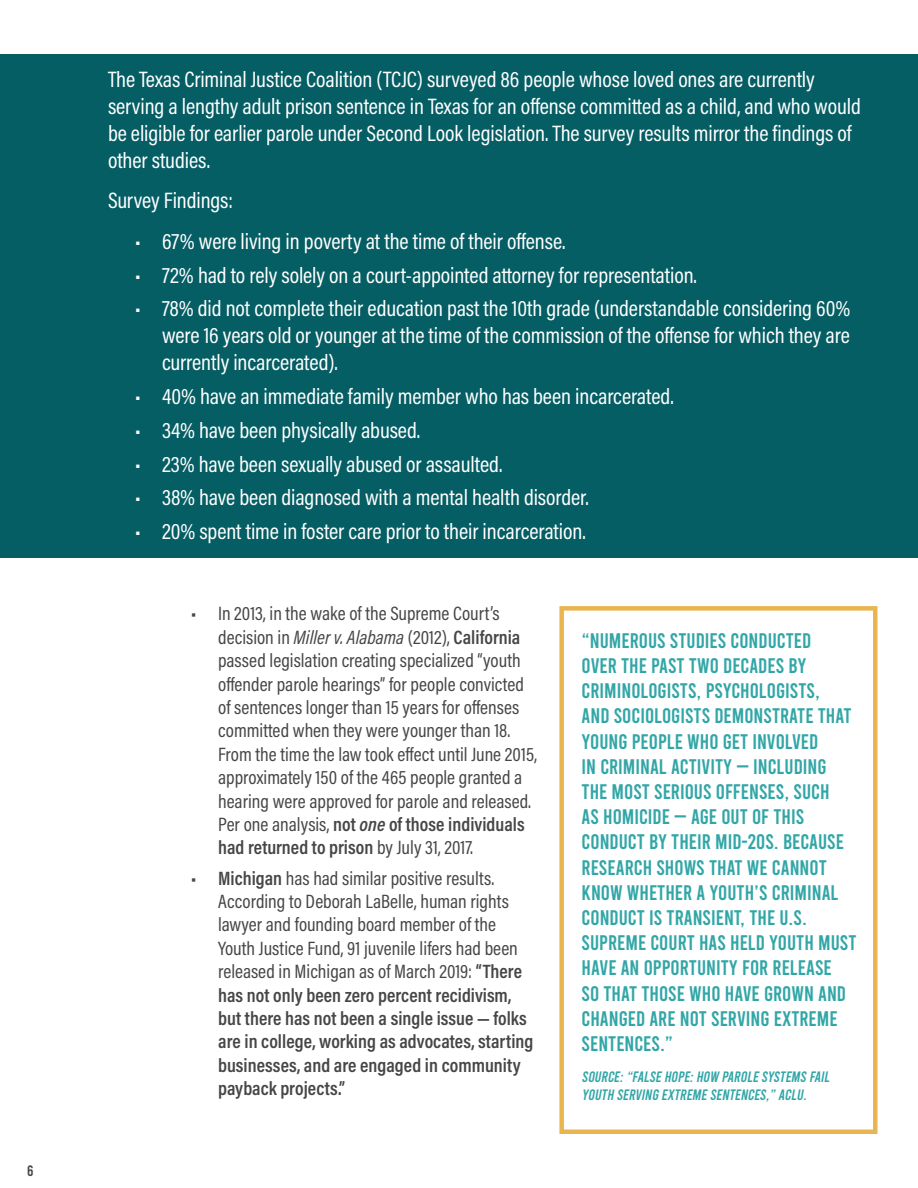
<style>
.page{position:relative;width:918px;height:1188px;background:#fff}
.page>*{position:absolute;margin:0;border:0;box-sizing:border-box;transform-origin:0 0}
.t1{font:22.5px/27px "Acumin Pro Cond";letter-spacing:-.005em;color:#fff}
.t2{font:21px/25.2px "Bebas";color:#32a6a7}
.t3{font:19.5px/23.4px "Acumin Variable Concept";letter-spacing:-.085em;color:#464547}
.t4{font:italic 15px "Bebas";color:#32a6a7}
.t5{font:15px "Bebas";color:#464547}
</style>
<div class="page">
<div style="left:0;top:54px;width:918px;height:504px;background:#055e64"></div>
<div style="left:559px;top:606px;width:319px;height:528px;border:4px solid #e8b550"></div>
<p class="t5" style="left:27px;top:1163px;width:8px">6</p>
<p class="t1" style="left:108px;top:65px;width:754px">The Texas Criminal Justice Coalition (TCJC) surveyed 86 people whose loved ones are currently serving a lengthy adult prison sentence in Texas for an offense committed as a child, and who would be eligible for earlier parole under Second Look legislation. The survey results mirror the findings of other studies.</p>
<p class="t1" style="left:108px;top:187px;width:127px">Survey Findings:</p>
<p class="t1" style="left:135px;top:227px;width:432px">• 67% were living in poverty at the time of their offense.</p>
<p class="t1" style="left:135px;top:261px;width:563px">• 72% had to rely solely on a court-appointed attorney for representation.</p>
<p class="t1" style="left:162px;top:295px;width:690px;text-align:justify;text-indent:-27px">• 78% did not complete their education past the 10th grade (understandable considering 60% were 16 years old or younger at the time of the commission of the offense for which they are currently incarcerated).</p>
<p class="t1" style="left:135px;top:383px;width:540px">• 40% have an immediate family member who has been incarcerated.</p>
<p class="t1" style="left:135px;top:416px;width:287px">• 34% have been physically abused.</p>
<p class="t1" style="left:135px;top:450px;width:369px">• 23% have been sexually abused or assaulted.</p>
<p class="t1" style="left:135px;top:484px;width:455px">• 38% have been diagnosed with a mental health disorder.</p>
<p class="t1" style="left:135px;top:518px;width:452px">• 20% spent time in foster care prior to their incarceration.</p>
<p class="t3" style="left:218px;top:601px;width:321px;text-indent:-27px">• In 2013, in the wake of the Supreme Court’s decision in Miller v. Alabama (2012), California passed legislation creating specialized “youth offender parole hearings” for people convicted of sentences longer than 15 years for offenses committed when they were younger than 18.<br>From the time the law took effect until June 2015, approximately 150 of the 465 people granted a hearing were approved for parole and released.<br>Per one analysis, not one of those individuals had returned to prison by July 31, 2017.</p>
<p class="t3" style="left:218px;top:865px;width:318px;text-indent:-27px">• Michigan has had similar positive results.<br>According to Deborah LaBelle, human rights lawyer and founding board member of the Youth Justice Fund, 91 juvenile lifers had been released in Michigan as of March 2019: “There has not only been zero percent recidivism, but there has not been a single issue — folks are in college, working as advocates, starting businesses, and are engaged in community payback projects.”</p>
<p class="t2" style="left:582px;top:628px;width:50px">“NUMEROUS</p>
<p class="t2" style="left:670px;top:628px;width:143px">STUDIESCONDUCTED</p>
<p class="t2" style="left:582px;top:653px;width:10px">OVER</p>
<p class="t2" style="left:621px;top:653px;width:39px">THE PAST</p>
<p class="t2" style="left:689px;top:653px;width:118px">TWO DECADES BY</p>
<p class="t2" style="left:582px;top:678px;width:76px">CRIMINOLOGISTS</p>
<p class="t2" style="left:697px;top:678px;width:19px">, PSYC</p>
<p class="t2" style="left:740px;top:678px;width:36px">HOLOGISTS</p>
<p class="t2" style="left:815px;top:678px;width:6px">,</p>
<p class="t2" style="left:582px;top:703px;width:41px">AN D SOCIO</p>
<p class="t2" style="left:654px;top:703px;width:17px">LOGISTS</p>
<p class="t2" style="left:714px;top:703px;width:40px">DEMONSTRATE</p>
<p class="t2" style="left:818px;top:703px;width:27px">THAT</p>
<p class="t2" style="left:582px;top:729px;width:10px">YOUNG</p>
<p class="t2" style="left:632px;top:729px;width:10px">PEOP</p>
<p class="t2" style="left:582px;top:729px;width:238px;text-indent:85px">LE WHO GET INVOLVED<br>INCRIMINAL ACTIVITY</p>
<p class="t2" style="left:736px;top:754px;width:75px">— INCLUDING</p>
<p class="t2" style="left:582px;top:779px;width:82px">THE MOST SERIOUS</p>
<p class="t2" style="left:716px;top:779px;width:10px">OFFENSES</p>
<p class="t2" style="left:582px;top:779px;width:250px;text-indent:203px">, SUC H<br>AS HOMICIDE — AGE OUT OF THIS<br>CONDUCT BY THEIR MID-20S. BECAUSE<br>RESEARC</p>
<p class="t2" style="left:582px;top:855px;width:201px;text-indent:61px">H SHOWS THAT WE CANNOT<br>KNOW WHETHER A YOUT</p>
<p class="t2" style="left:745px;top:880px;width:95px">H’S CRIMINAL</p>
<p class="t2" style="left:582px;top:905px;width:95px">CONDUCT ISTRANSIENT</p>
<p class="t2" style="left:740px;top:905px;width:68px">, THE U.S.</p>
<p class="t2" style="left:582px;top:930px;width:18px">SUPRE</p>
<p class="t2" style="left:625px;top:930px;width:44px">ME COURT</p>
<p class="t2" style="left:699px;top:930px;width:80px">HAS HELD YOUT</p>
<p class="t2" style="left:804px;top:930px;width:36px">H MUST</p>
<p class="t2" style="left:582px;top:955px;width:72px">HAVE ANOPPORTUNITY</p>
<p class="t2" style="left:582px;top:955px;width:266px;text-indent:161px">FOR RELEASE<br>SO THAT THOSE WHO HAVE GROWN AND<br>CHANGE</p>
<p class="t2" style="left:636px;top:1006px;width:85px">D ARENOTSERVING</p>
<p class="t2" style="left:774px;top:1006px;width:63px">EXTREME</p>
<p class="t2" style="left:582px;top:1031px;width:10px">SENTENCES</p>
<p class="t2" style="left:660px;top:1031px;width:15px">.”</p>
<p class="t4" style="left:582px;top:1070px;width:14px">SOURCE</p>
<p class="t4" style="left:619px;top:1070px;width:53px">:“FALSE HOPE</p>
<p class="t4" style="left:690px;top:1070px;width:144px">:HOW PAROLE SYSTEMS FAI L</p>
<p class="t4" style="left:582px;top:1088px;width:49px">YOUTH SERVING</p>
<p class="t4" style="left:661px;top:1088px;width:62px">EXTREME SENTENCES</p>
<p class="t4" style="left:766px;top:1088px;width:45px">,” ACLU.</p>
</div>
